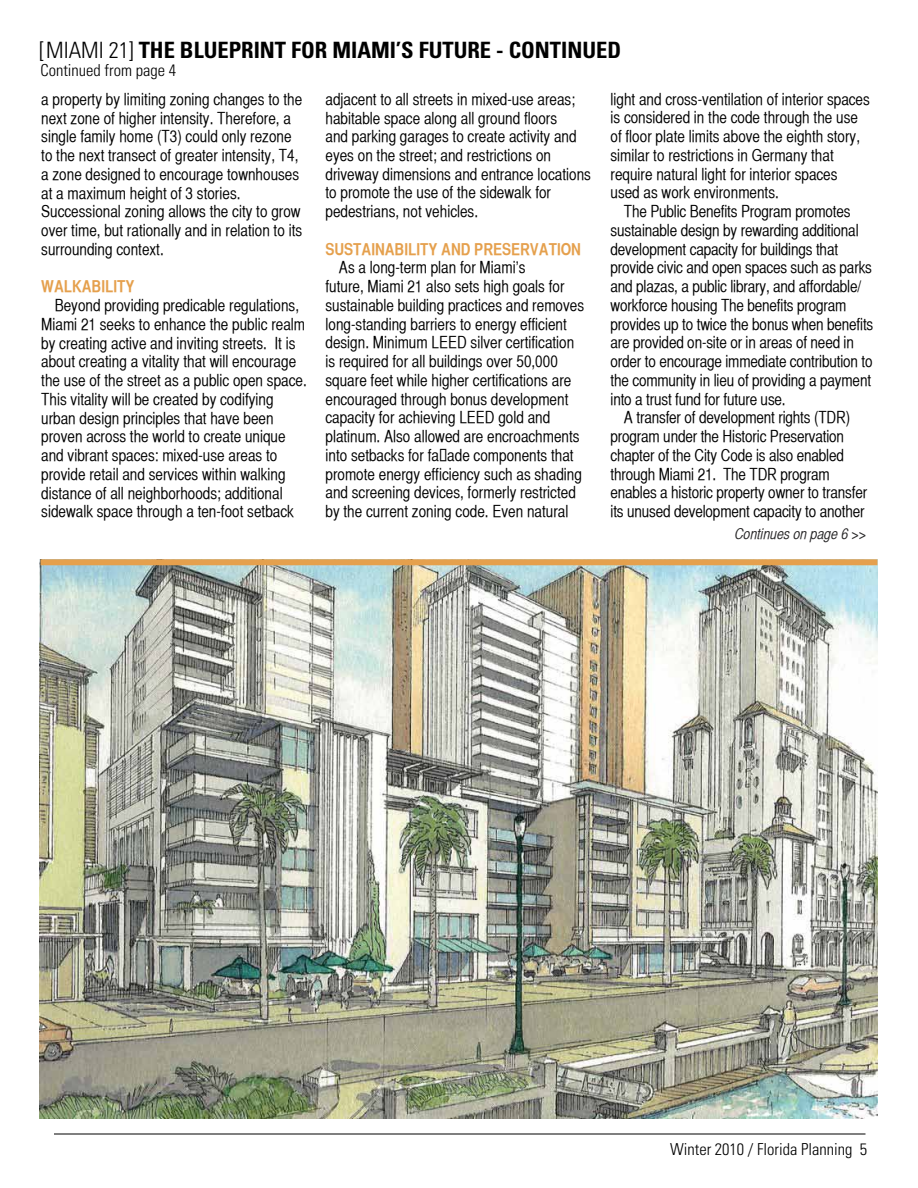
<style>
.page{position:relative;width:918px;height:1188px;background:#fff}
.page>*{position:absolute;margin:0;border:0;box-sizing:border-box;transform-origin:0 0}
.t1{font:700 condensed 22.5px "Univers";color:#000}
.t2{font:16.5px/18.8px "Helvetica CY Plain";color:#000}
.t3{font:300 condensed 16.5px "Univers";color:#000}
.t4{font:16.5px "Helvetica CY Bold";color:#e5a04d}
.t5{font:15px "Helvetica CY Oblique";color:#292829}
.s1{font-weight:300}
</style>
<div class="page">
<hr style="left:54px;top:1134px;width:812px;height:1px;background:#000">
<img style="left:39px;top:559px;width:839px;height:559px">
<div style="left:40px;top:559px;width:838px;height:6px;background:#e5a04d"></div>
<h1 class="t1" style="left:39px;top:37px;width:584px"><span class="s1">[MIAMI 21]</span> THE BLUEPRINT FOR MIAMI’S FUTURE - CONTINUED</h1>
<p class="t3" style="left:40px;top:60px;width:137px">Continued from page 4</p>
<p class="t2" style="left:41px;top:90px;width:262px">a property by limiting zoning changes to the next zone of higher intensity. Therefore, a single family home (T3) could only rezone to the next transect of greater intensity, T4, a zone designed to encourage townhouses at a maximum height of 3 stories.<br>Successional zoning allows the city to grow over time, but rationally and in relation to its surrounding context.</p>
<p class="t4" style="left:41px;top:276px;width:95px">WALKABILITY</p>
<p class="t2" style="left:41px;top:296px;width:267px;text-indent:13px">Beyond providing predicable regulations, Miami 21 seeks to enhance the public realm by creating active and inviting streets. It is about creating a vitality that will encourage the use of the street as a public open space.<br>This vitality will be created by codifying urban design principles that have been proven across the world to create unique and vibrant spaces: mixed-use areas to provide retail and services within walking distance of all neighborhoods; additional sidewalk space through a ten-foot setback</p>
<p class="t2" style="left:325px;top:90px;width:267px">adjacent to all streets in mixed-use areas; habitable space along all ground floors<br>and parking garages to create activity and eyes on the street; and restrictions on driveway dimensions and entrance locations to promote the use of the sidewalk for pedestrians, not vehicles.</p>
<p class="t4" style="left:325px;top:239px;width:11px">SUSTA</p>
<p class="t4" style="left:371px;top:239px;width:211px">INABILITY AND PRESERVATION</p>
<p class="t2" style="left:325px;top:258px;width:260px;text-indent:13px">As a long-term plan for Miami’s<br>future, Miami 21 also sets high goals for sustainable building practices and removes long-standing barriers to energy efficient design. Minimum LEED silver certification is required for all buildings over 50,000 square feet while higher certifications are encouraged through bonus development capacity for achieving LEED gold and platinum. Also allowed are encroachments into setbacks for façade components that promote energy efficiency such as shading and screening devices, formerly restricted by the current zoning code. Even natural</p>
<p class="t2" style="left:610px;top:89px;width:261px">light and cross-ventilation of interior spaces is considered in the code through the use of floor plate limits above the eighth story, similar to restrictions in Germany that require natural light for interior spaces used as work environments.</p>
<p class="t2" style="left:610px;top:202px;width:264px;text-indent:13px">The Public Benefits Program promotes sustainable design by rewarding additional development capacity for buildings that provide civic and open spaces such as parks and plazas, a public library, and affordable/ workforce housing The benefits program provides up to twice the bonus when benefits are provided on-site or in areas of need in order to encourage immediate contribution to the community in lieu of providing a payment into a trust fund for future use.</p>
<p class="t2" style="left:610px;top:408px;width:258px;text-indent:13px">A transfer of development rights (TDR) program under the Historic Preservation chapter of the City Code is also enabled through Miami 21. The TDR program enables a historic property owner to transfer its unused development capacity to another</p>
<p class="t5" style="left:735px;top:525px;width:133px">Continues on page 6 &gt;&gt;</p>
<p class="t3" style="left:670px;top:1139px;width:198px">Winter 2010 / Florida Planning 5</p>
</div>
